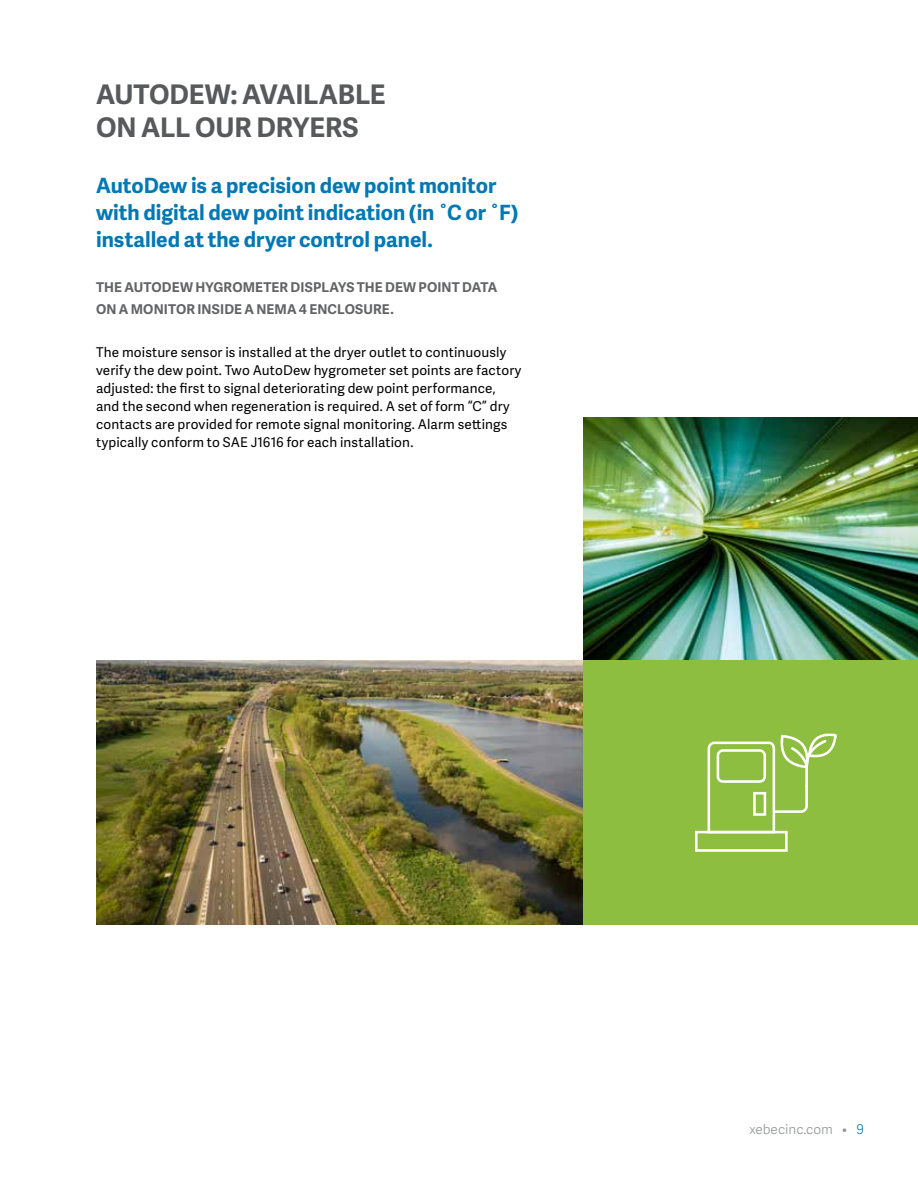
<style>
.page{position:relative;width:918px;height:1188px;background:#fff}
.page>*{position:absolute;margin:0;border:0;box-sizing:border-box;transform-origin:0 0}
.t1{font:700 27px/33px "Adelle Sans";letter-spacing:-.005em;color:#58595b}
.t2{font:700 21px/27px "Adelle Sans";color:#0078b4}
.t3{font:13.5px/18px "Adelle Sans";letter-spacing:.01em;color:#000}
.t4{font:700 13.5px/22.5px "Adelle Sans";letter-spacing:.01em;color:#636466}
.t5{font:300 13.5px "Adelle Sans";color:#939598}
.s1{color:#0078b4}
</style>
<div class="page">
<img style="left:96px;top:660px;width:487px;height:265px">
<img style="left:583px;top:417px;width:335px;height:243px">
<div style="left:583px;top:660px;width:335px;height:265px;background:#8ebe3f"></div>
<svg style="left:695px;top:733px;width:142px;height:119px"></svg>
<h1 class="t1" style="left:96px;top:76px;width:291px">AUTODEW: AVAILABLE<br>ON ALL OUR DRYERS</h1>
<h2 class="t2" style="left:96px;top:171px;width:424px">AutoDew is a precision dew point monitor with digital dew point indication (in ˚C or ˚F) installed at the dryer control panel.</h2>
<p class="t4" style="left:96px;top:275px;width:403px">THE AUTODEW HYGROMETER DISPLAYS THE DEW POINT DATA<br>ON A MONITOR INSIDE A NEMA 4 ENCLOSURE.</p>
<p class="t3" style="left:96px;top:343px;width:427px">The moisture sensor is installed at the dryer outlet to continuously verify the dew point. Two AutoDew hygrometer set points are factory adjusted: the first to signal deteriorating dew point performance, and the second when regeneration is required. A set of form “C” dry contacts are provided for remote signal monitoring. Alarm settings typically conform to SAE J1616 for each installation.</p>
<p class="t5" style="left:749px;top:1120px;width:116px">xebecinc.com • <span class="s1">9</span></p>
</div>
